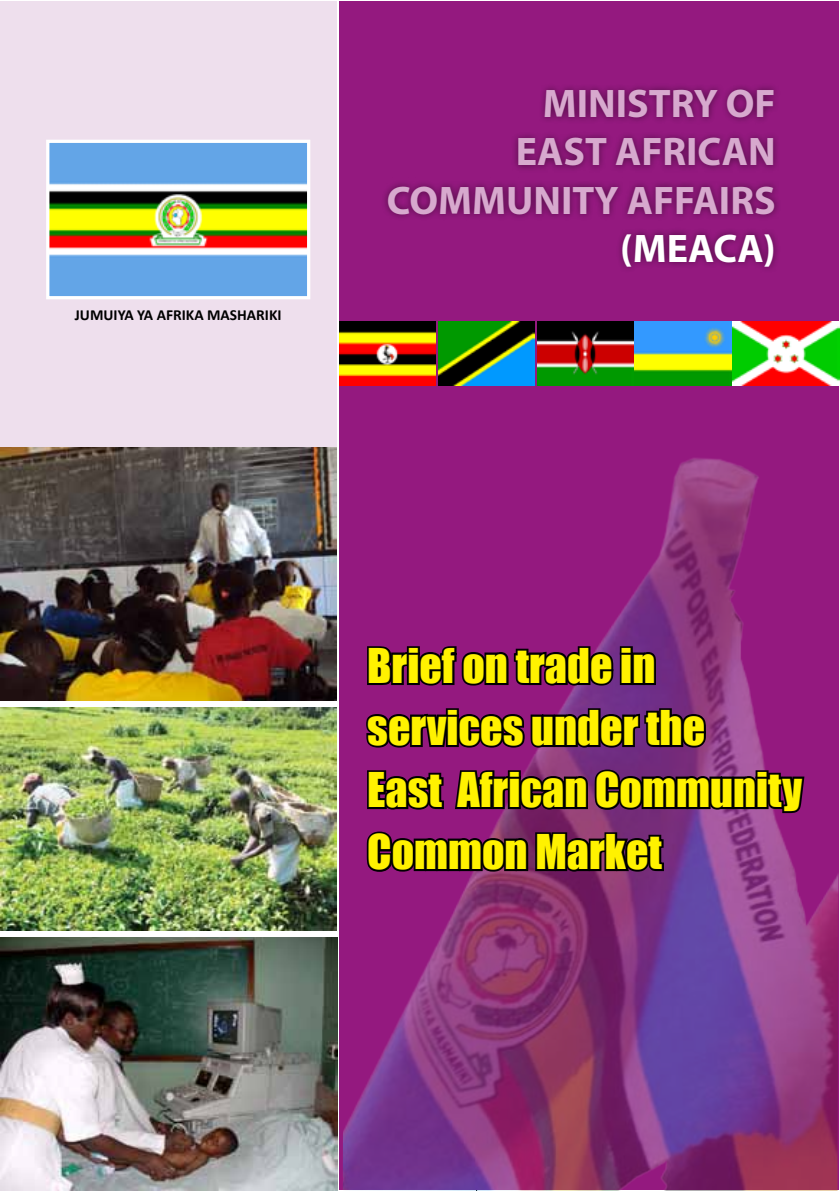
<style>
.page{position:relative;width:840px;height:1191px;background:#fff}
.page>*{position:absolute;margin:0;border:0;box-sizing:border-box;transform-origin:0 0}
.t1{font:44px/62px "Impact";color:#fff200}
.t2{font:700 40px/48px "Myriad Pro";color:#d7a9ce;text-align:right}
.t3{font:700 40px "Myriad Pro";color:#fff}
.t4{font:700 15.4px "Calibri";color:#000}
</style>
<div class="page">
<div style="left:339px;top:1px;width:499px;height:1189px;background:#94197f"></div>
<div style="left:0;top:1px;width:336px;height:450px;background:#eedfed"></div>
<img style="left:537px;top:321px;width:302px;height:15px">
<img style="left:438px;top:321px;width:96px;height:15px">
<img style="left:340px;top:321px;width:95px;height:65px">
<img style="left:50px;top:144px;width:256px;height:151px">
<div style="left:46px;top:140px;width:264px;height:159px;border:3px solid #fff"></div>
<img style="left:342px;top:336px;width:497px;height:855px">
<svg style="left:365px;top:643px;width:292px;height:46px"></svg>
<svg style="left:363px;top:706px;width:443px;height:174px"></svg>
<div style="left:381px;top:82px;width:400px;height:191px;background:#000;opacity:.45"></div>
<img style="left:0;top:937px;width:338px;height:254px">
<img style="left:0;top:707px;width:336px;height:224px">
<img style="left:0;top:448px;width:336px;height:252px">
<p class="t4" style="left:75px;top:305px;width:208px">JUMUIYA YA AFRIKA MASHARIKI</p>
<p class="t2" style="left:387px;top:79px;width:390px">MINISTRY OF<br>EAST AFRICAN<br>COMMUNITY AFFAIRS</p>
<p class="t3" style="left:620px;top:222px;width:157px">(MEACA)</p>
<p class="t1" style="left:367px;top:633px;width:436px">Brief on trade in services under the<br>East African Community<br>Common Market</p>
</div>
